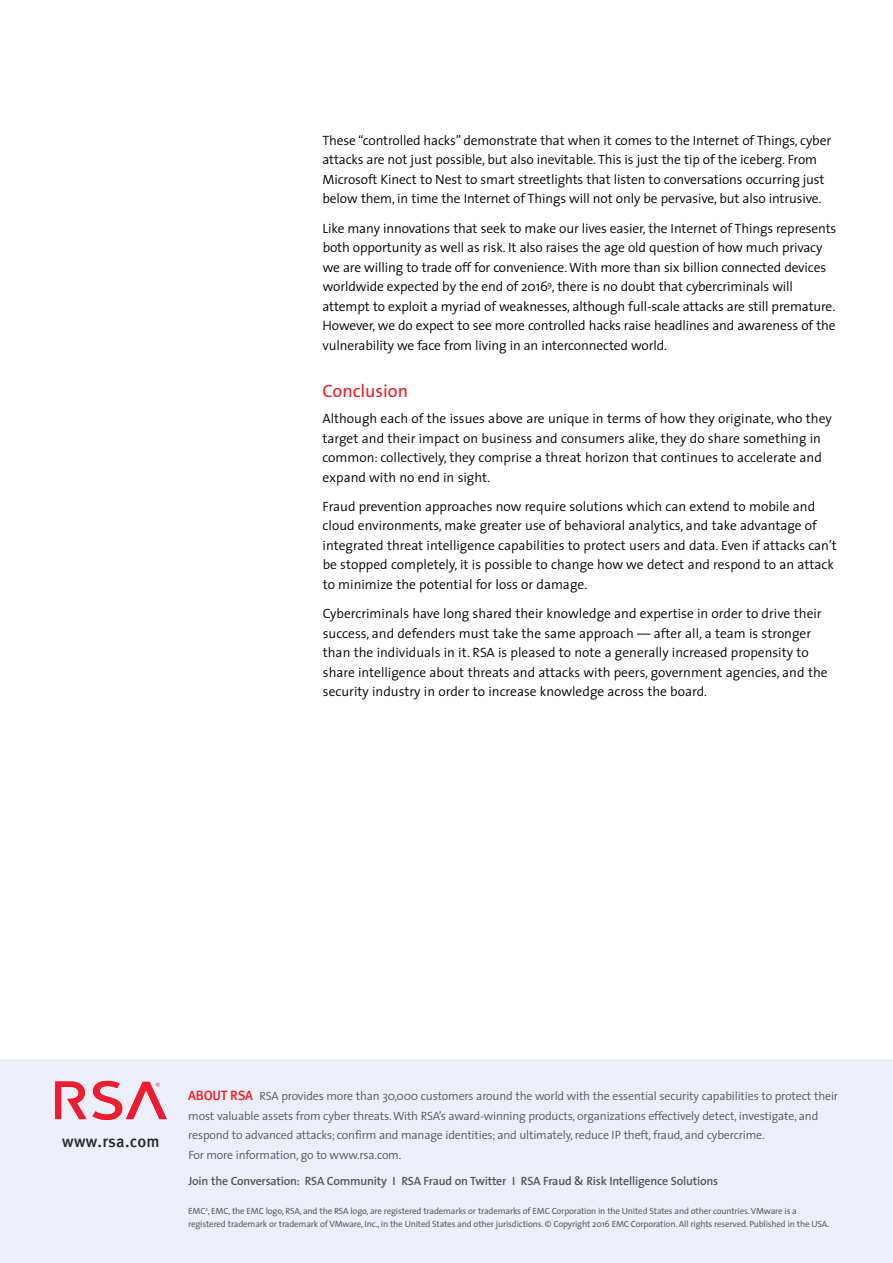
<style>
.page{position:relative;width:893px;height:1263px;background:#fff}
.page>*{position:absolute;margin:0;border:0;box-sizing:border-box;transform-origin:0 0}
.t1{font:18px "The Sans";color:#ed1d24}
.t2{font:16.5px "Meta Medium LF";letter-spacing:.015em;color:#252829}
.t3{font:300 13.5px/19.5px "The Sans";letter-spacing:-.01em;color:#000}
.t4{font:300 12px/19.5px "The Sans";letter-spacing:-.015em;color:#555758}
.t5{font:600 12px "The Sans";letter-spacing:-.015em;color:#555758}
.t6{font:9px/13.5px "The Sans";letter-spacing:-.02em;color:#5c5d5d}
.s1{font-family:"Meta Medium LF";font-weight:400;font-size:13.5px;color:#ed1d24}
</style>
<div class="page">
<div style="left:1px;top:1059px;width:892px;height:204px;background:#eceffa"></div>
<svg style="left:55px;top:1081px;width:31px;height:38px"></svg>
<svg style="left:92px;top:1081px;width:75px;height:39px"></svg>
<p class="t3" style="left:322px;top:130px;width:510px">These “controlled hacks” demonstrate that when it comes to the Internet of Things, cyber attacks are not just possible, but also inevitable. This is just the tip of the iceberg. From Microsoft Kinect to Nest to smart streetlights that listen to conversations occurring just below them, in time the Internet of Things will not only be pervasive, but also intrusive.</p>
<p class="t3" style="left:322px;top:218px;width:515px">Like many innovations that seek to make our lives easier, the Internet of Things represents both opportunity as well as risk. It also raises the age old question of how much privacy we are willing to trade off for convenience.With more than six billion connected devices worldwide expected by the end of 2016<sup>9</sup>, there is no doubt that cybercriminals will attempt to exploit a myriad of weaknesses, although full-scale attacks are still premature.<br>However, we do expect to see more controlled hacks raise headlines and awareness of the vulnerability we face from living in an interconnected world.</p>
<h1 class="t1" style="left:322px;top:376px;width:87px">Conclusion</h1>
<p class="t3" style="left:322px;top:408px;width:511px">Although each of the issues above are unique in terms of how they originate, who they target and their impact on business and consumers alike, they do share something in common: collectively, they comprise a threat horizon that continues to accelerate and expand with no end in sight.</p>
<p class="t3" style="left:323px;top:496px;width:516px">Fraud prevention approaches now require solutions which can extend to mobile and cloud environments, make greater use of behavioral analytics, and take advantage of integrated threat intelligence capabilities to protect users and data. Even if attacks can’t be stopped completely, it is possible to change how we detect and respond to an attack to minimize the potential for loss or damage.</p>
<p class="t3" style="left:323px;top:603px;width:506px">Cybercriminals have long shared their knowledge and expertise in order to drive their success, and defenders must take the same approach — after all, a team is stronger than the individuals in it. RSA is pleased to note a generally increased propensity to share intelligence about threats and attacks with peers, government agencies, and the security industry in order to increase knowledge across the board.</p>
<p class="t2" style="left:62px;top:1132px;width:99px">www.rsa.com</p>
<p class="t4" style="left:188px;top:1086px;width:651px"><span class="s1">ABOUT RSA</span> RSA provides more than 30,000 customers around the world with the essential security capabilities to protect their most valuable assets from cyber threats.With RSA’s award-winning products, organizations effectively detect, investigate, and respond to advanced attacks; confirm and manage identities; and ultimately, reduce IP theft, fraud, and cybercrime.<br>For more information, go to www.rsa.com.</p>
<p class="t5" style="left:188px;top:1171px;width:531px">Join the Conversation: RSA Community I RSA Fraud on Twitter I RSA Fraud &amp; Risk Intelligence Solutions</p>
<p class="t6" style="left:188px;top:1204px;width:642px">EMC<sup>2</sup>, EMC, the EMC logo, RSA, and the RSA logo, are registered trademarks or trademarks of EMC Corporation in the United States and other countries. VMware is a registered trademark or trademark of VMware, Inc., in the United States and other jurisdictions. © Copyright 2016 EMC Corporation. All rights reserved. Published in the USA.</p>
</div>
